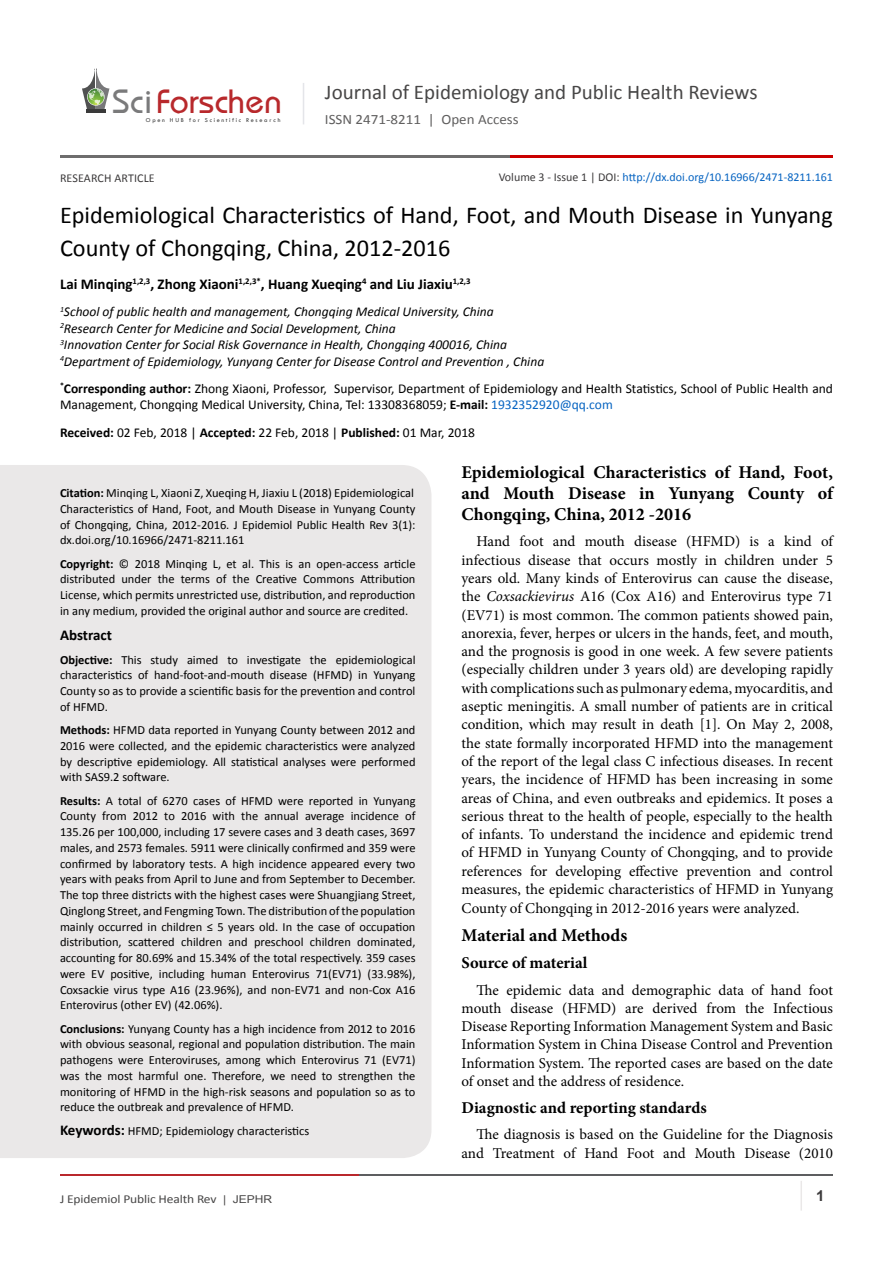
<style>
.page{position:relative;width:893px;height:1263px;background:#fff}
.page>*{position:absolute;margin:0;border:0;box-sizing:border-box;transform-origin:0 0}
.t1{font:35.1px "Opal";color:#b8292c}
.t2{font:24.15px/33px "Calibri";color:#000}
.t3{font:21px "Calibri";color:#474646}
.No_Spacing{font:700 18px/21px "Minion Pro";color:#000;text-align:justify}
.No_Spacing-2{font:700 16.5px "Minion Pro";color:#000}
.No_Spacing-3{font:15px/18.3px "Minion Pro";color:#000;text-align:justify}
.heading_1{font:700 15px "Calibri";color:#000}
.t4{font:700 15px "Arial";color:#3c3a3b}
.t5{font:14.25px "Calibri";color:#605f5f;scale:1.05 1}
.t6{font:13.5px/16.5px "Calibri";color:#000}
.t7{font:italic 13.5px "Calibri";color:#000}
.No_Spacing-4{font:12.45px/15.8px "Calibri";color:#000;text-align:justify}
.t8{font:12.15px "Calibri";letter-spacing:-.01em;color:#474646;scale:1.11 1}
.t9{font:12px "Calibri";color:#0563c1}
.t10{font:12px "Calibri";letter-spacing:.01em;color:#3c3a3b}
.t11{font:6.15px "Tw Cen";letter-spacing:.28em;color:#3a3a3a}
.s1{color:#7a7a7b}
.s2{color:#3c3a3b}
.s3{font-weight:700}
.s4{color:#0563c1}
.s5{font-weight:700;font-size:15px}
.s6{font-style:italic}
.s7{font-family:"Arial";font-size:10.8px}
</style>
<div class="page">
<hr style="left:86px;top:109px;width:19px;height:4px;background:#3a3a3a">
<svg style="left:82px;top:68px;width:27px;height:41px"></svg>
<hr style="left:303px;top:83px;width:1px;height:41px;background:#e4e5e9">
<hr style="left:800px;top:1181px;width:2px;height:29px;background:#eae8e8">
<hr style="left:60px;top:1174px;width:300px;height:2px;background:#b9282c">
<hr style="left:359px;top:1174px;width:474px;height:2px;background:#5d5e60">
<hr style="left:60px;top:155px;width:535px;height:2px;background:#6e6d6d">
<hr style="left:511px;top:155px;width:322px;height:2px;background:#ca0000">
<div style="left:0;top:465px;width:431px;height:693px;background:#eae8e8"></div>
<p class="t1" style="left:113px;top:80px;width:171px"><span class="s1">Sci</span>Forschen</p>
<p class="t11" style="left:146px;top:116px;width:136px">Open HUB for Scientific Research</p>
<h3 class="t3" style="left:325px;top:78px;width:434px">Journal of Epidemiology and Public Health Reviews</h3>
<p class="t5" style="left:325px;top:111px;width:186px">ISSN 2471-8211 | Open Access</p>
<p class="t9" style="left:499px;top:170px;width:336px"><span class="s2">Volume 3 - Issue 1 | DOI:</span> http://dx.doi.org/10.16966/2471-8211.161</p>
<p class="t10" style="left:60px;top:171px;width:96px">RESEARCH ARTICLE</p>
<p class="t2" style="left:60px;top:199px;width:774px">Epidemiological Characteristics of Hand, Foot, and Mouth Disease in Yunyang<br>County of Chongqing, China, 2012-2016</p>
<p class="heading_1" style="left:60px;top:275px;width:412px">Lai Minqing<sup>1,2,3</sup>, Zhong Xiaoni<sup>1,2,3*</sup>, Huang Xueqing<sup>4</sup> and Liu Jiaxiu<sup>1,2,3</sup></p>
<p class="t7" style="left:60px;top:303px;width:435px"><sup>1</sup>School of public health and management, Chongqing Medical University, China</p>
<p class="t7" style="left:60px;top:319px;width:337px"><sup>2</sup>Research Center for Medicine and Social Development, China</p>
<p class="t7" style="left:60px;top:336px;width:449px"><sup>3</sup>Innovation Center for Social Risk Governance in Health, Chongqing 400016, China</p>
<p class="t7" style="left:60px;top:352px;width:486px"><sup>4</sup>Department of Epidemiology, Yunyang Center for Disease Control and Prevention , China</p>
<p class="t6" style="left:60px;top:380px;width:774px"><sup>*</sup><span class="s3">Corresponding author:</span> Zhong Xiaoni, Professor, Supervisor, Department of Epidemiology and Health Statistics, School of Public Health and<br>Management, Chongqing Medical University, China, Tel: 13308368059; <span class="s3">E-mail:</span> <span class="s4">1932352920@qq.com</span></p>
<p class="t6" style="left:60px;top:424px;width:417px"><span class="s3">Received:</span> 02 Feb, 2018 | <span class="s3">Accepted:</span> 22 Feb, 2018 | <span class="s3">Published:</span> 01 Mar, 2018</p>
<p class="No_Spacing-4" style="left:60px;top:485px;width:357px;text-align:left"><span class="s3">Citation:</span> Minqing L, Xiaoni Z, Xueqing H, Jiaxiu L (2018) Epidemiological Characteristics of Hand, Foot, and Mouth Disease in Yunyang County of Chongqing, China, 2012-2016. J Epidemiol Public Health Rev 3(1): dx.doi.org/10.16966/2471-8211.161</p>
<p class="No_Spacing-4" style="left:60px;top:556px;width:357px"><span class="s3">Copyright:</span> © 2018 Minqing L, et al. This is an open-access article distributed under the terms of the Creative Commons Attribution License, which permits unrestricted use, distribution, and reproduction in any medium, provided the original author and source are credited.</p>
<p class="heading_1" style="left:60px;top:626px;width:53px">Abstract</p>
<p class="No_Spacing-4" style="left:60px;top:652px;width:357px"><span class="s3">Objective:</span> This study aimed to investigate the epidemiological characteristics of hand-foot-and-mouth disease (HFMD) in Yunyang County so as to provide a scientific basis for the prevention and control of HFMD.</p>
<p class="No_Spacing-4" style="left:60px;top:722px;width:357px"><span class="s3">Methods:</span> HFMD data reported in Yunyang County between 2012 and 2016 were collected, and the epidemic characteristics were analyzed by descriptive epidemiology. All statistical analyses were performed with SAS9.2 software.</p>
<p class="No_Spacing-4" style="left:60px;top:793px;width:357px"><span class="s3">Results:</span> A total of 6270 cases of HFMD were reported in Yunyang County from 2012 to 2016 with the annual average incidence of 135.26 per 100,000, including 17 severe cases and 3 death cases, 3697 males, and 2573 females. 5911 were clinically confirmed and 359 were confirmed by laboratory tests. A high incidence appeared every two years with peaks from April to June and from September to December.<br>The top three districts with the highest cases were Shuangjiang Street, Qinglong Street, and Fengming Town. The distribution of the population mainly occurred in children ≤ 5 years old. In the case of occupation distribution, scattered children and preschool children dominated, accounting for 80.69% and 15.34% of the total respectively. 359 cases were EV positive, including human Enterovirus 71(EV71) (33.98%), Coxsackie virus type A16 (23.96%), and non-EV71 and non-Cox A16<br>Enterovirus (other EV) (42.06%).</p>
<p class="No_Spacing-4" style="left:60px;top:1021px;width:357px"><span class="s3">Conclusions:</span> Yunyang County has a high incidence from 2012 to 2016 with obvious seasonal, regional and population distribution. The main pathogens were Enteroviruses, among which Enterovirus 71 (EV71) was the most harmful one. Therefore, we need to strengthen the monitoring of HFMD in the high-risk seasons and population so as to reduce the outbreak and prevalence of HFMD.</p>
<p class="No_Spacing-4" style="left:60px;top:1123px;width:251px"><span class="s5">Keywords:</span> HFMD; Epidemiology characteristics</p>
<p class="No_Spacing" style="left:461px;top:462px;width:373px">Epidemiological Characteristics of Hand, Foot, and Mouth Disease in Yunyang County of Chongqing, China, 2012 -2016</p>
<p class="No_Spacing-3" style="left:461px;top:532px;width:373px;text-indent:15px">Hand foot and mouth disease (HFMD) is a kind of infectious disease that occurs mostly in children under 5 years old. Many kinds of Enterovirus can cause the disease, the <span class="s6">Coxsackievirus</span> A16 (Cox A16) and Enterovirus type 71 (EV71) is most common. The common patients showed pain, anorexia, fever, herpes or ulcers in the hands, feet, and mouth, and the prognosis is good in one week. A few severe patients (especially children under 3 years old) are developing rapidly with complications such as pulmonary edema, myocarditis, and aseptic meningitis. A small number of patients are in critical condition, which may result in death [1]. On May 2, 2008, the state formally incorporated HFMD into the management of the report of the legal class C infectious diseases. In recent years, the incidence of HFMD has been increasing in some areas of China, and even outbreaks and epidemics. It poses a serious threat to the health of people, especially to the health of infants. To understand the incidence and epidemic trend of HFMD in Yunyang County of Chongqing, and to provide references for developing effective prevention and control measures, the epidemic characteristics of HFMD in Yunyang County of Chongqing in 2012-2016 years were analyzed.</p>
<p class="No_Spacing" style="left:461px;top:925px;width:167px">Material and Methods</p>
<p class="No_Spacing-2" style="left:461px;top:951px;width:127px">Source of material</p>
<p class="No_Spacing-3" style="left:461px;top:981px;width:373px;text-indent:15px">The epidemic data and demographic data of hand foot mouth disease (HFMD) are derived from the Infectious Disease Reporting Information Management System and Basic Information System in China Disease Control and Prevention Information System<span class="s6">.</span> The reported cases are based on the date of onset and the address of residence.</p>
<p class="No_Spacing-2" style="left:461px;top:1096px;width:247px">Diagnostic and reporting standards</p>
<p class="No_Spacing-3" style="left:461px;top:1125px;width:373px;line-height:18.8px;text-align:right">The diagnosis is based on the Guideline for the Diagnosis and Treatment of Hand Foot and Mouth Disease (2010</p>
<p class="t8" style="left:60px;top:1191px;width:193px">J Epidemiol Public Health Rev <span class="s7">| JEPHR</span></p>
<p class="t4" style="left:816px;top:1186px;width:10px">1</p>
</div>
